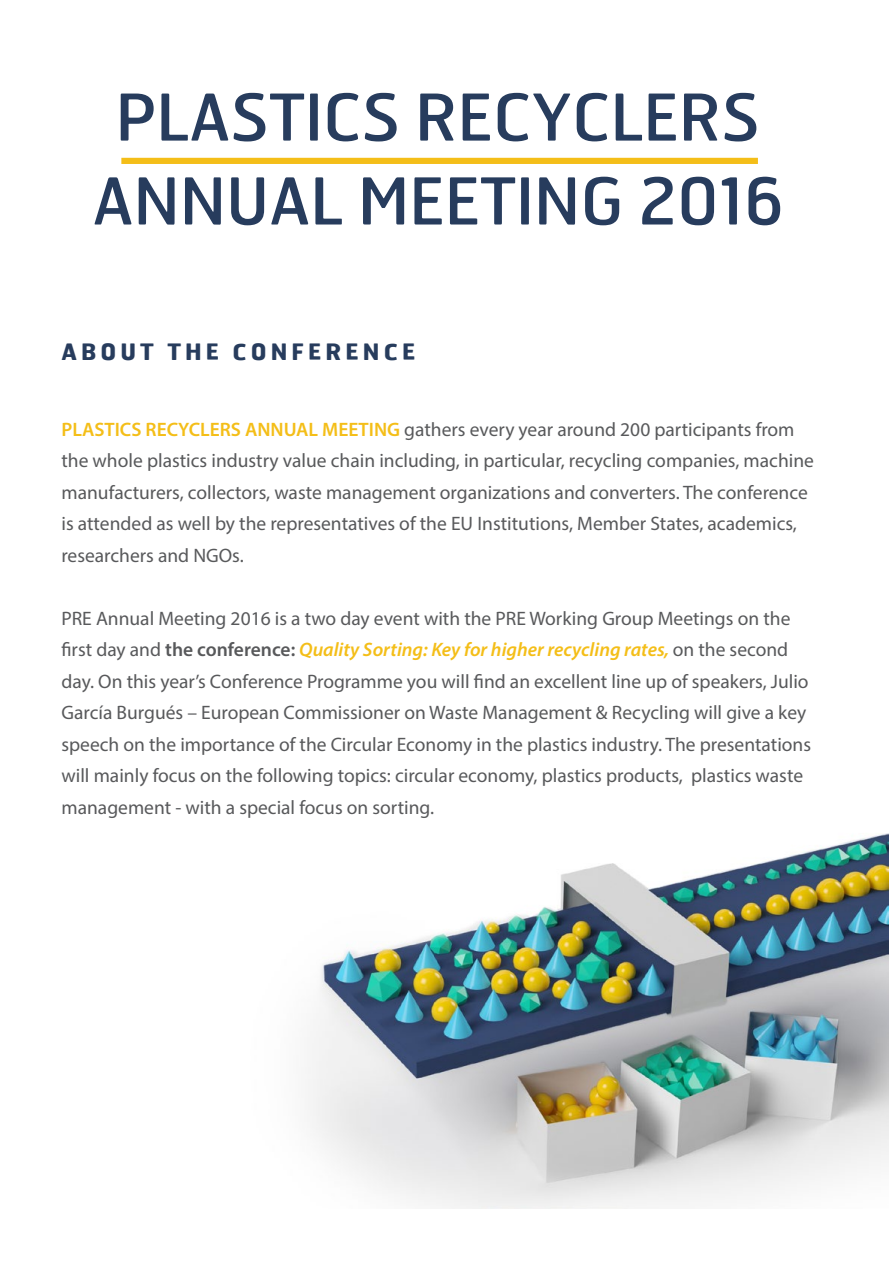
<style>
.page{position:relative;width:893px;height:1263px;background:#fff}
.page>*{position:absolute;margin:0;border:0;box-sizing:border-box;transform-origin:0 0}
.t1{font:900 64.35px/83.8px "Hermes";color:#273c5d;text-align:center}
.t2{font:700 22.5px "Hermes";letter-spacing:.18em;color:#273c5d}
.t3{font:19.5px/31.5px "Myriad Pro";color:#58595b}
.s1{font-weight:600;color:#f4be18}
.s2{font-weight:600}
.s3{font-weight:600;font-style:italic;color:#f4be18}
</style>
<div class="page">
<div style="left:121px;top:158px;width:637px;height:6px;background:#f4be18"></div>
<img style="left:308px;top:833px;width:581px;height:376px">
<h1 class="t1" style="left:92px;top:73px;width:692px">PLASTICS RECYCLERS<br>ANNUAL MEETING 2016</h1>
<p class="t2" style="left:61px;top:337px;width:355px">ABOUT THE CONFERENCE</p>
<p class="t3" style="left:61px;top:413px;width:754px"><span class="s1">PLASTICS RECYCLERS ANNUAL MEETING</span> gathers every year around 200 participants from the whole plastics industry value chain including, in particular, recycling companies, machine manufacturers, collectors, waste management organizations and converters. The conference is attended as well by the representatives of the EU Institutions, Member States, academics, researchers and NGOs.</p>
<p class="t3" style="left:61px;top:602px;width:751px">PRE Annual Meeting 2016 is a two day event with the PRE Working Group Meetings on the first day and <span class="s2">the conference:</span> <span class="s3">Quality Sorting: Key for higher recycling rates,</span> on the second day. On this year’s Conference Programme you will find an excellent line up of speakers, Julio García Burgués – European Commissioner on Waste Management &amp; Recycling will give a key speech on the importance of the Circular Economy in the plastics industry. The presentations will mainly focus on the following topics: circular economy, plastics products, plastics waste management - with a special focus on sorting.</p>
</div>
